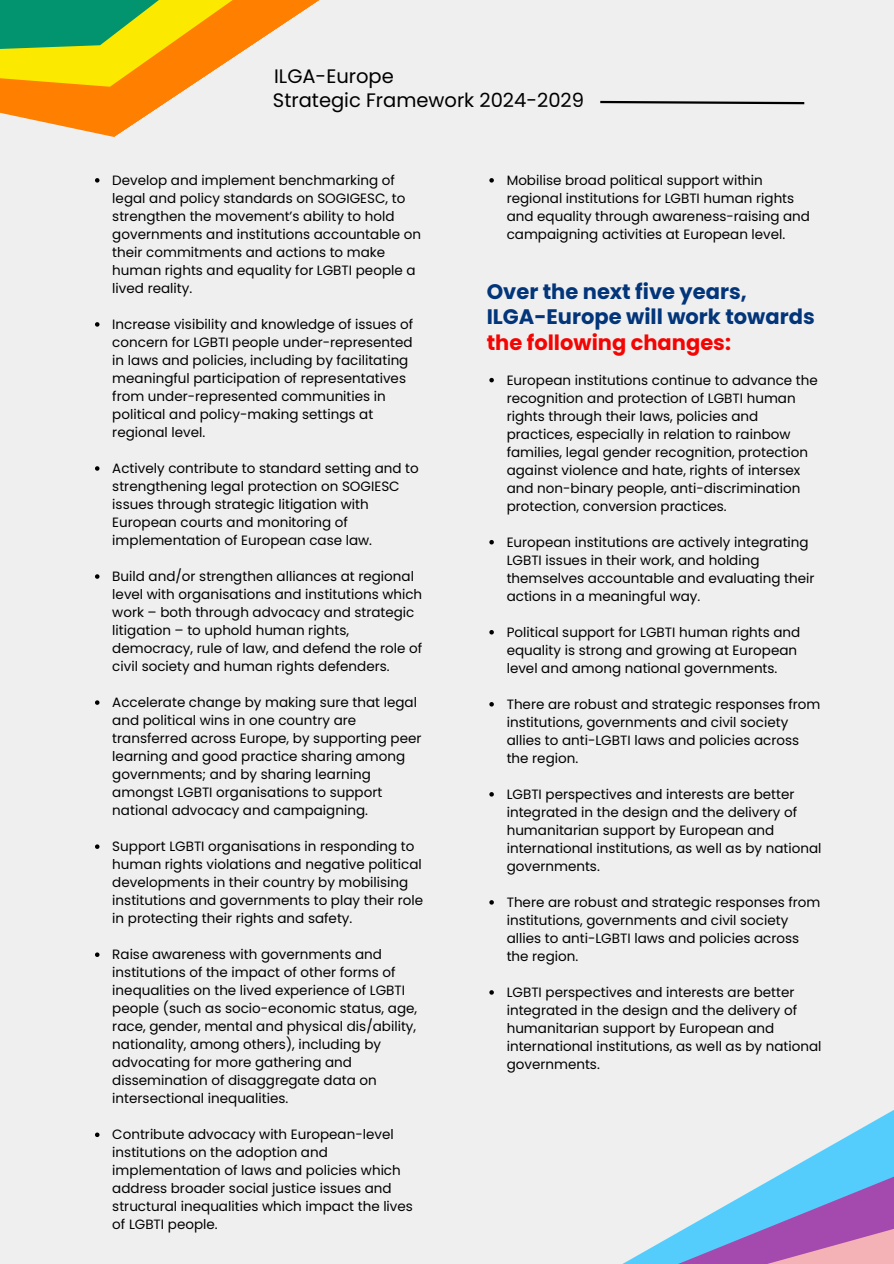
<style>
.page{position:relative;width:894px;height:1264px;background:#fff}
.page>*{position:absolute;margin:0;border:0;box-sizing:border-box;transform-origin:0 0}
.t1{font:700 21px/25.8px "Poppins";color:#023579}
.t2{font:700 21px "Poppins";color:#f30503}
.t3{font:19.5px "Poppins";color:#000}
.t4{font:13.5px/18px "Poppins";color:#000}
</style>
<div class="page">
<div style="left:0;top:0;width:893px;height:1263px;background:#efefef"></div>
<svg style="left:0;top:0;width:320px;height:182px"></svg>
<svg style="left:95px;top:178px;width:4px;height:5px"></svg>
<svg style="left:95px;top:322px;width:4px;height:5px"></svg>
<svg style="left:95px;top:466px;width:4px;height:5px"></svg>
<svg style="left:95px;top:574px;width:4px;height:5px"></svg>
<svg style="left:95px;top:700px;width:4px;height:5px"></svg>
<svg style="left:95px;top:844px;width:4px;height:5px"></svg>
<svg style="left:95px;top:952px;width:4px;height:5px"></svg>
<svg style="left:95px;top:1132px;width:4px;height:5px"></svg>
<svg style="left:600px;top:100px;width:205px;height:5px"></svg>
<svg style="left:489px;top:178px;width:4px;height:5px"></svg>
<svg style="left:624px;top:1110px;width:269px;height:153px"></svg>
<svg style="left:489px;top:378px;width:4px;height:4px"></svg>
<svg style="left:489px;top:540px;width:4px;height:4px"></svg>
<svg style="left:489px;top:630px;width:4px;height:4px"></svg>
<svg style="left:489px;top:702px;width:4px;height:4px"></svg>
<svg style="left:489px;top:792px;width:4px;height:4px"></svg>
<svg style="left:489px;top:900px;width:4px;height:4px"></svg>
<svg style="left:489px;top:990px;width:4px;height:4px"></svg>
<h2 class="t3" style="left:274px;top:63px;width:121px">ILGA-Europe</h2>
<h2 class="t3" style="left:273px;top:86px;width:312px">Strategic Framework 2024-2029</h2>
<p class="t4" style="left:112px;top:171px;width:310px">Develop and implement benchmarking of legal and policy standards on SOGIGESC, to strengthen the movement’s ability to hold governments and institutions accountable on their commitments and actions to make human rights and equality for LGBTI people a lived reality.</p>
<p class="t4" style="left:112px;top:315px;width:302px">Increase visibility and knowledge of issues of concern for LGBTI people under-represented in laws and policies, including by facilitating meaningful participation of representatives from under-represented communities in political and policy-making settings at regional level.</p>
<p class="t4" style="left:112px;top:459px;width:308px">Actively contribute to standard setting and to strengthening legal protection on SOGIESC issues through strategic litigation with European courts and monitoring of implementation of European case law.</p>
<p class="t4" style="left:112px;top:567px;width:311px">Build and/or strengthen alliances at regional level with organisations and institutions which work – both through advocacy and strategic litigation – to uphold human rights, democracy, rule of law, and defend the role of civil society and human rights defenders.</p>
<p class="t4" style="left:112px;top:693px;width:310px">Accelerate change by making sure that legal and political wins in one country are transferred across Europe, by supporting peer learning and good practice sharing among governments; and by sharing learning amongst LGBTI organisations to support national advocacy and campaigning.</p>
<p class="t4" style="left:112px;top:837px;width:312px">Support LGBTI organisations in responding to human rights violations and negative political developments in their country by mobilising institutions and governments to play their role in protecting their rights and safety.</p>
<p class="t4" style="left:112px;top:945px;width:306px">Raise awareness with governments and institutions of the impact of other forms of inequalities on the lived experience of LGBTI people (such as socio-economic status, age, race, gender, mental and physical dis/ability, nationality, among others), including by advocating for more gathering and dissemination of disaggregate data on intersectional inequalities.</p>
<p class="t4" style="left:112px;top:1125px;width:302px">Contribute advocacy with European-level institutions on the adoption and implementation of laws and policies which address broader social justice issues and structural inequalities which impact the lives of LGBTI people.</p>
<p class="t4" style="left:506px;top:171px;width:305px">Mobilise broad political support within regional institutions for LGBTI human rights and equality through awareness-raising and campaigning activities at European level.</p>
<h1 class="t1" style="left:486px;top:278px;width:329px">Over the next five years,<br>ILGA-Europe will work towards</h1>
<h1 class="t2" style="left:486px;top:328px;width:246px">the following changes:</h1>
<p class="t4" style="left:506px;top:371px;width:312px">European institutions continue to advance the recognition and protection of LGBTI human rights through their laws, policies and practices, especially in relation to rainbow families, legal gender recognition, protection against violence and hate, rights of intersex and non-binary people, anti-discrimination protection, conversion practices.</p>
<p class="t4" style="left:506px;top:533px;width:309px">European institutions are actively integrating LGBTI issues in their work, and holding themselves accountable and evaluating their actions in a meaningful way.</p>
<p class="t4" style="left:506px;top:623px;width:295px">Political support for LGBTI human rights and equality is strong and growing at European level and among national governments.</p>
<p class="t4" style="left:506px;top:695px;width:315px">There are robust and strategic responses from institutions, governments and civil society allies to anti-LGBTI laws and policies across the region.</p>
<p class="t4" style="left:506px;top:785px;width:316px">LGBTI perspectives and interests are better integrated in the design and the delivery of humanitarian support by European and international institutions, as well as by national governments.</p>
<p class="t4" style="left:506px;top:893px;width:315px">There are robust and strategic responses from institutions, governments and civil society allies to anti-LGBTI laws and policies across the region.</p>
<p class="t4" style="left:506px;top:983px;width:316px">LGBTI perspectives and interests are better integrated in the design and the delivery of humanitarian support by European and international institutions, as well as by national governments.</p>
</div>
